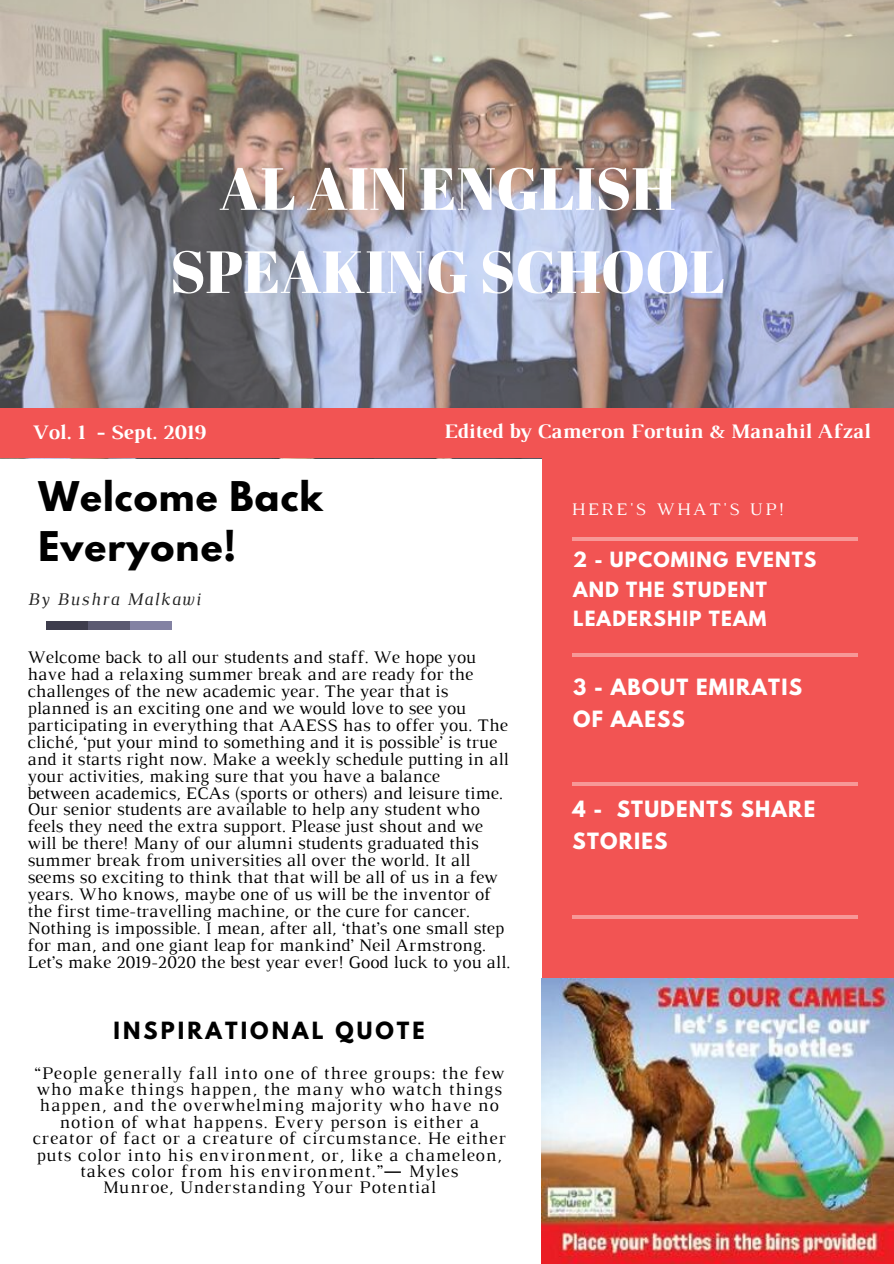
<style>
.page{position:relative;width:894px;height:1264px;background:#fff}
.page>*{position:absolute;margin:0;border:0;box-sizing:border-box;transform-origin:0 0}
.t1{font:59.4px/83.1px "Abril Fatface";color:#fff;text-align:center}
.t2{font:700 36.3px/50.2px "League Spartan";letter-spacing:.03em;color:#000}
.t3{font:700 21px "Luthier";color:#fff}
.t4{font:700 21px "League Spartan";letter-spacing:.145em;color:#000}
.t5{font:700 19.8px/31.5px "League Spartan";letter-spacing:.06em;color:#fff}
.t6{font:700 18.6px/29.5px "League Spartan";letter-spacing:.06em;color:#fff}
.t7{font:italic 18.15px "Luthier";letter-spacing:.07em;color:#222}
.t8{font:18px/17px "Luthier";color:#000}
.t9{font:18px/16.4px "Luthier";letter-spacing:.045em;color:#000;text-align:center}
.t10{font:18px "Luthier";letter-spacing:.14em;color:#fff}
.s1{font-family:"Noto Sans"}
</style>
<div class="page">
<img style="left:0;top:0;width:893px;height:408px">
<div style="left:541px;top:446px;width:352px;height:817px;background:#f25453"></div>
<div style="left:46px;top:621px;width:41px;height:8px;background:#3e3d4d"></div>
<div style="left:88px;top:621px;width:42px;height:8px;background:#5b5a71"></div>
<div style="left:131px;top:621px;width:41px;height:8px;background:#8382a3"></div>
<hr style="left:572px;top:653px;width:285px;height:4px;background:#f79897">
<hr style="left:572px;top:782px;width:285px;height:3px;background:#fff">
<hr style="left:572px;top:915px;width:285px;height:4px;background:#f79897">
<hr style="left:572px;top:537px;width:285px;height:3px;background:#fff">
<div style="left:0;top:408px;width:893px;height:50px;background:#f25453"></div>
<img style="left:541px;top:978px;width:352px;height:285px">
<h1 class="t1" style="left:170px;top:145px;width:556px">AL AIN ENGLISH<br>SPEAKING SCHOOL</h1>
<p class="t3" style="left:32px;top:424px;width:175px">Vol. 1 - Sept. 2019</p>
<p class="t3" style="left:443px;top:424px;width:427px">Edited by Cameron Fortuin &amp; Manahil Afzal</p>
<h2 class="t2" style="left:38px;top:476px;width:286px">Welcome Back<br>Everyone!</h2>
<p class="t7" style="left:27px;top:592px;width:175px">By Bushra Malkawi</p>
<p class="t8" style="left:27px;top:650px;width:484px">Welcome back to all our students and staff. We hope you have had a relaxing summer break and are ready for the challenges of the new academic year. The year that is planned is an exciting one and we would love to see you participating in everything that AAESS has to offer you. The cliché, ‘put your mind to something and it is possible’ is true and it starts right now. Make a weekly schedule putting in all your activities, making sure that you have a balance<br>between academics, ECAs (sports or others) and leisure time.<br>Our senior students are available to help any student who feels they need the extra support. Please just shout and we will be there! Many of our alumni students graduated this summer break from universities all over the world. It all seems so exciting to think that that will be all of us in a few years. Who knows, maybe one of us will be the inventor of the first time-travelling machine, or the cure for cancer.<br>Nothing is impossible. I mean, after all, ‘that’s one small step for man, and one giant leap for mankind’ Neil Armstrong.<br>Let’s make 2019-2020 the best year ever! Good luck to you all.</p>
<p class="t4" style="left:114px;top:1020px;width:312px">INSPIRATIONAL QUOTE</p>
<p class="t9" style="left:32px;top:1065px;width:475px">“People generally fall into one of three groups: the few who make things happen, the many who watch things happen, and the overwhelming majority who have no notion of what happens. Every person is either a creator of fact or a creature of circumstance. He either puts color into his environment, or, like a chameleon, takes color from his environment.”<span class="s1">―</span> Myles<br>Munroe, Understanding Your Potential</p>
<p class="t10" style="left:572px;top:503px;width:213px">HERE'S WHAT'S UP!</p>
<p class="t6" style="left:573px;top:547px;width:245px">2 - UPCOMING EVENTS<br>AND THE STUDENT<br>LEADERSHIP TEAM</p>
<p class="t5" style="left:573px;top:674px;width:230px">3 - ABOUT EMIRATIS<br>OF AAESS</p>
<p class="t5" style="left:572px;top:796px;width:244px">4 - STUDENTS SHARE<br>STORIES</p>
</div>
